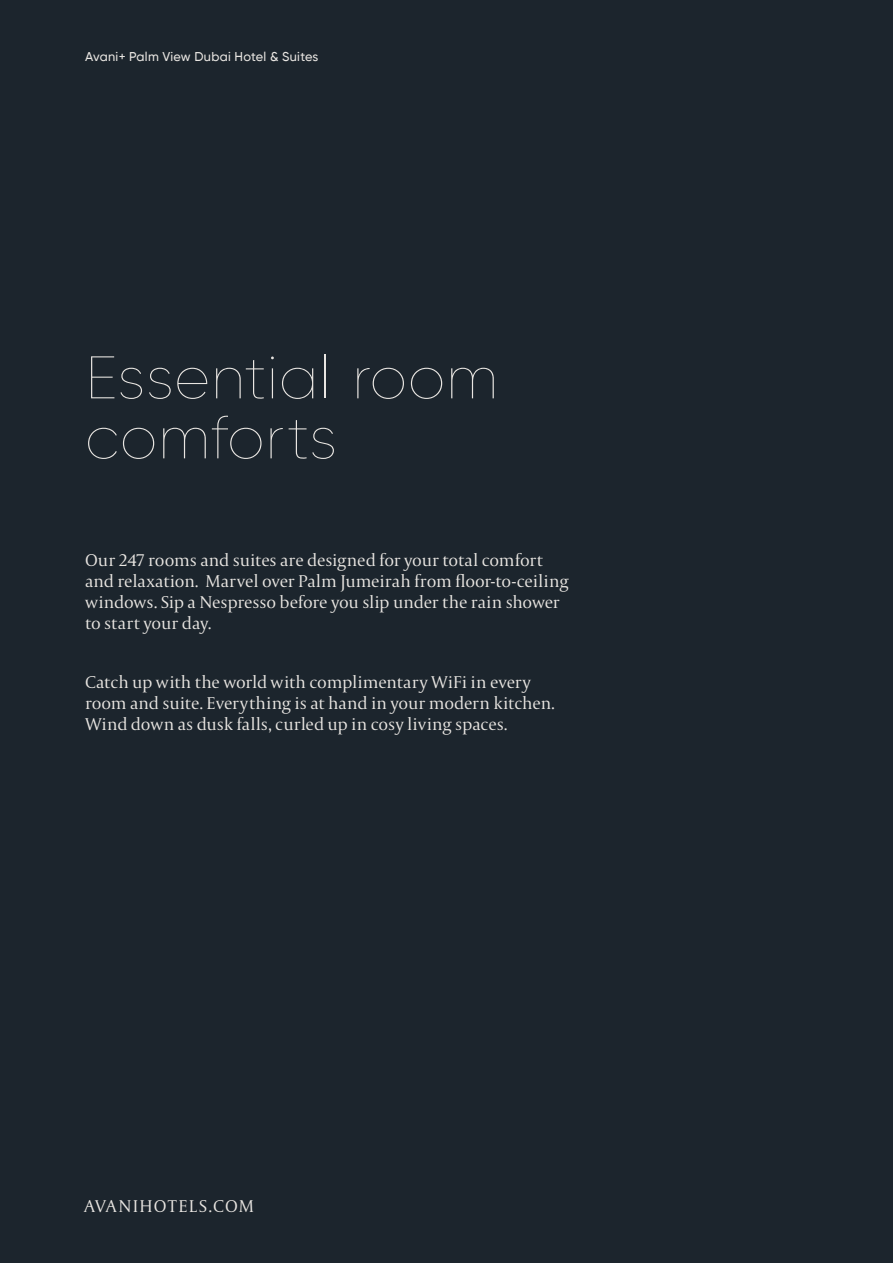
<style>
.page{position:relative;width:893px;height:1263px;background:#1c252d}
.page>*{position:absolute;margin:0;border:0;box-sizing:border-box;transform-origin:0 0}
.t1{font:100 60px/60px "Gilroy";letter-spacing:.005em;color:#e9e6e2}
.t2{font:300 18px/21px "Capitolium 2";letter-spacing:-.005em;color:#e9e6e2}
.t3{font:300 18px "Capitolium 2";letter-spacing:.065em;color:#e9e6e2}
.t4{font:500 12.75px "Gilroy";letter-spacing:.02em;color:#e9e6e2}
</style>
<div class="page">
<p class="t4" style="left:85px;top:49px;width:235px">Avani+ Palm View Dubai Hotel &amp; Suites</p>
<h1 class="t1" style="left:85px;top:347px;width:415px">Essential room comforts</h1>
<p class="t2" style="left:85px;top:549px;width:485px">Our 247 rooms and suites are designed for your total comfort and relaxation. Marvel over Palm Jumeirah from floor-to-ceiling windows. Sip a Nespresso before you slip under the rain shower to start your day.</p>
<p class="t2" style="left:85px;top:671px;width:471px">Catch up with the world with complimentary WiFi in every room and suite. Everything is at hand in your modern kitchen.<br>Wind down as dusk falls, curled up in cosy living spaces.</p>
<p class="t3" style="left:84px;top:1194px;width:171px">AVANIHOTELS.COM</p>
</div>
